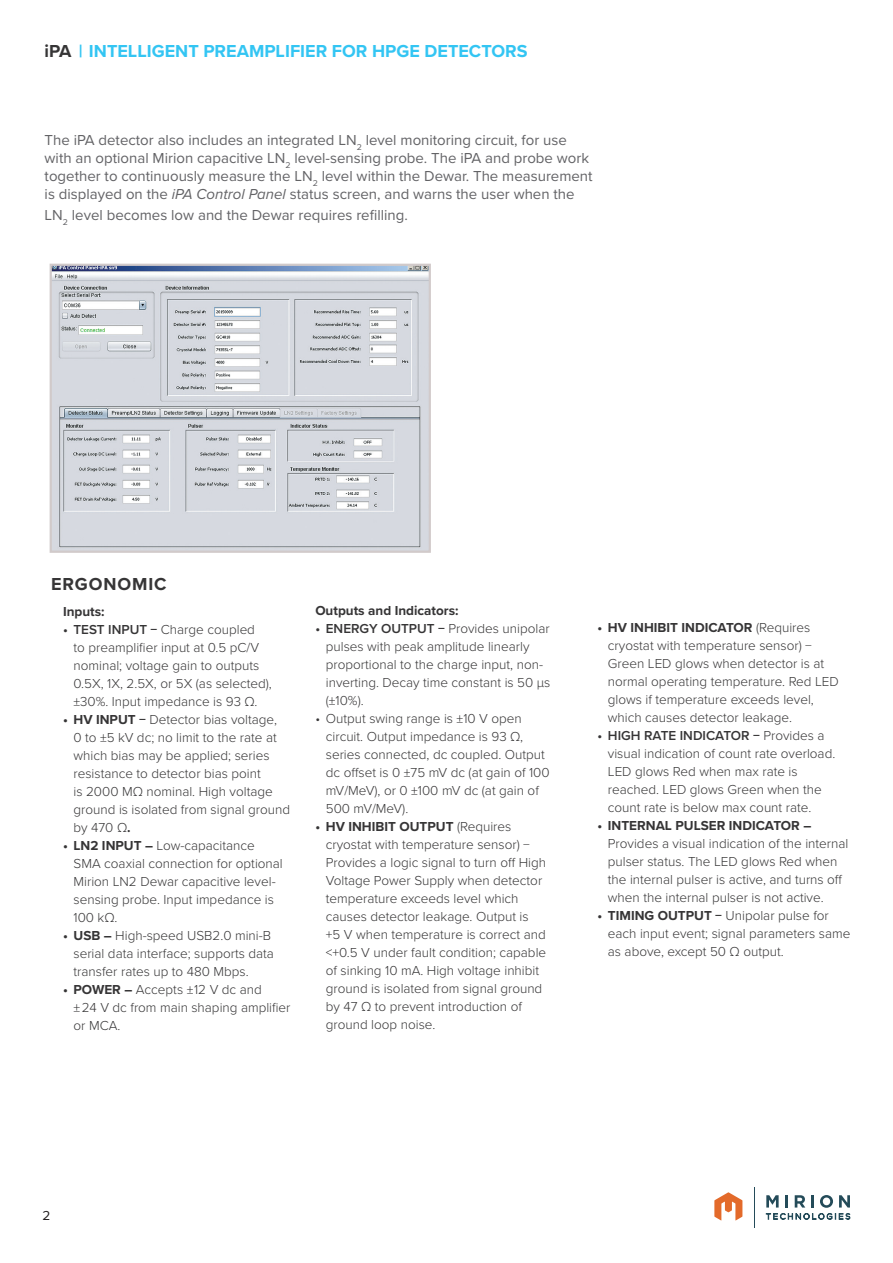
<style>
.page{position:relative;width:893px;height:1263px;background:#fff}
.page>*{position:absolute;margin:0;border:0;box-sizing:border-box;transform-origin:0 0}
.Small_Header_Grey{font:700 18px "Proxima Nova";color:#33c5f3}
.Characteristic_-_Sma{font:700 18px "Proxima Nova";letter-spacing:.05em;color:#363536}
.Overview_Key_Feature{font:15px/18px "Proxima Nova";color:#636366}
.t1{font:300 13.5px/18px "Proxima Nova";color:#363536}
.Chacteristics_-_Bull{font:700 13.5px "Proxima Nova";color:#363536}
.t2{font:13.5px "Proxima Nova";color:#231f20}
.s1{color:#363536}
.s2{font-style:italic}
.s3{font-weight:600}
.s4{font-weight:700}
</style>
<div class="page">
<hr style="left:754px;top:1187px;width:1px;height:40px;background:#244b59">
<svg style="left:766px;top:1195px;width:84px;height:24px"></svg>
<svg style="left:714px;top:1192px;width:28px;height:28px"></svg>
<img style="left:53px;top:267px;width:375px;height:283px">
<div style="left:50px;top:264px;width:381px;height:289px;border:2px solid #d1caca"></div>
<p class="Small_Header_Grey" style="left:45px;top:37px;width:484px"><span class="s1">iPA</span> | INTELLIGENT PREAMPLIFIER FOR HPGE DETECTORS</p>
<p class="Overview_Key_Feature" style="left:45px;top:130px;width:549px">The iPA detector also includes an integrated LN<sub>2</sub> level monitoring circuit, for use with an optional Mirion capacitive LN<sub>2</sub> level-sensing probe. The iPA and probe work together to continuously measure the LN<sub>2</sub> level within the Dewar. The measurement is displayed on the <span class="s2">iPA Control Panel</span> status screen, and warns the user when the</p>
<p class="Overview_Key_Feature" style="left:45px;top:206px;width:365px">LN<sub>2</sub> level becomes low and the Dewar requires refilling.</p>
<p class="Characteristic_-_Sma" style="left:51px;top:570px;width:117px">ERGONOMIC</p>
<p class="Chacteristics_-_Bull" style="left:63px;top:602px;width:43px">Inputs:</p>
<p class="t1" style="left:74px;top:620px;width:200px;text-indent:-10px"><span class="s3">• TEST INPUT</span> <span class="s4">−</span> Charge coupled<br>to preamplifier input at 0.5 pC/V nominal; voltage gain to outputs<br>0.5X, 1X, 2.5X, or 5X (as selected), ±30%. Input impedance is 93 Ω.</p>
<p class="t1" style="left:74px;top:710px;width:218px;text-indent:-10px"><span class="s4">• HV INPUT −</span> Detector bias voltage,<br>0 to ±5 kV dc; no limit to the rate at which bias may be applied; series resistance to detector bias point<br>is 2000 MΩ nominal. High voltage ground is isolated from signal ground by 470 Ω<span class="s4">.</span></p>
<p class="t1" style="left:74px;top:836px;width:211px;text-indent:-10px"><span class="s4">• LN2 INPUT –</span> Low-capacitance<br>SMA coaxial connection for optional<br>Mirion LN2 Dewar capacitive level&shy;sensing probe. Input impedance is<br>100 kΩ.</p>
<p class="t1" style="left:74px;top:926px;width:202px;text-indent:-10px"><span class="s4">• USB –</span> High-speed USB2.0 mini-B serial data interface; supports data transfer rates up to 480 Mbps.</p>
<p class="t1" style="left:74px;top:980px;width:219px;text-indent:-10px"><span class="s4">• POWER –</span> Accepts ± 12 V dc and<br>± 24 V dc from main shaping amplifier or MCA.</p>
<p class="Chacteristics_-_Bull" style="left:315px;top:600px;width:145px">Outputs and Indicators:</p>
<p class="t1" style="left:326px;top:618px;width:226px;text-indent:-10px"><span class="s3">• ENERGY OUTPUT</span> <span class="s4">−</span> Provides unipolar pulses with peak amplitude linearly proportional to the charge input, non&shy;inverting. Decay time constant is 50 µs (±10%).</p>
<p class="t1" style="left:326px;top:708px;width:225px;text-indent:-10px">• Output swing range is ±10 V open circuit. Output impedance is 93 Ω, series connected, dc coupled. Output dc offset is 0 ±75 mV dc (at gain of 100 mV/MeV), or 0 ±100 mV dc (at gain of<br>500 mV/MeV).</p>
<p class="t1" style="left:326px;top:816px;width:222px;text-indent:-11px"><span class="s4">• HV INHIBIT OUTPUT</span> (Requires cryostat with temperature sensor) − Provides a logic signal to turn off High Voltage Power Supply when detector temperature exceeds level which causes detector leakage. Output is +5 V when temperature is correct and &lt;+0.5 V under fault condition; capable of sinking 10 mA. High voltage inhibit ground is isolated from signal ground by 47 Ω to prevent introduction of ground loop noise.</p>
<p class="t1" style="left:608px;top:617px;width:232px;text-indent:-10px"><span class="s4">• HV INHIBIT INDICATOR</span> (Requires cryostat with temperature sensor) − Green LED glows when detector is at normal operating temperature. Red LED glows if temperature exceeds level, which causes detector leakage.</p>
<p class="t1" style="left:608px;top:725px;width:229px;text-indent:-10px"><span class="s3">• HIGH RATE INDICATOR</span> <span class="s4">−</span> Provides a visual indication of count rate overload.<br>LED glows Red when max rate is reached. LED glows Green when the count rate is below max count rate.</p>
<p class="t1" style="left:608px;top:815px;width:242px;text-indent:-10px"><span class="s4">• INTERNAL PULSER INDICATOR – </span>Provides a visual indication of the internal pulser status. The LED glows Red when the internal pulser is active, and turns off when the internal pulser is not active.</p>
<p class="t1" style="left:608px;top:905px;width:244px;text-indent:-10px"><span class="s4">• TIMING OUTPUT −</span> Unipolar pulse for each input event; signal parameters same as above, except 50 Ω output.</p>
<p class="t2" style="left:43px;top:1206px;width:9px">2</p>
</div>
